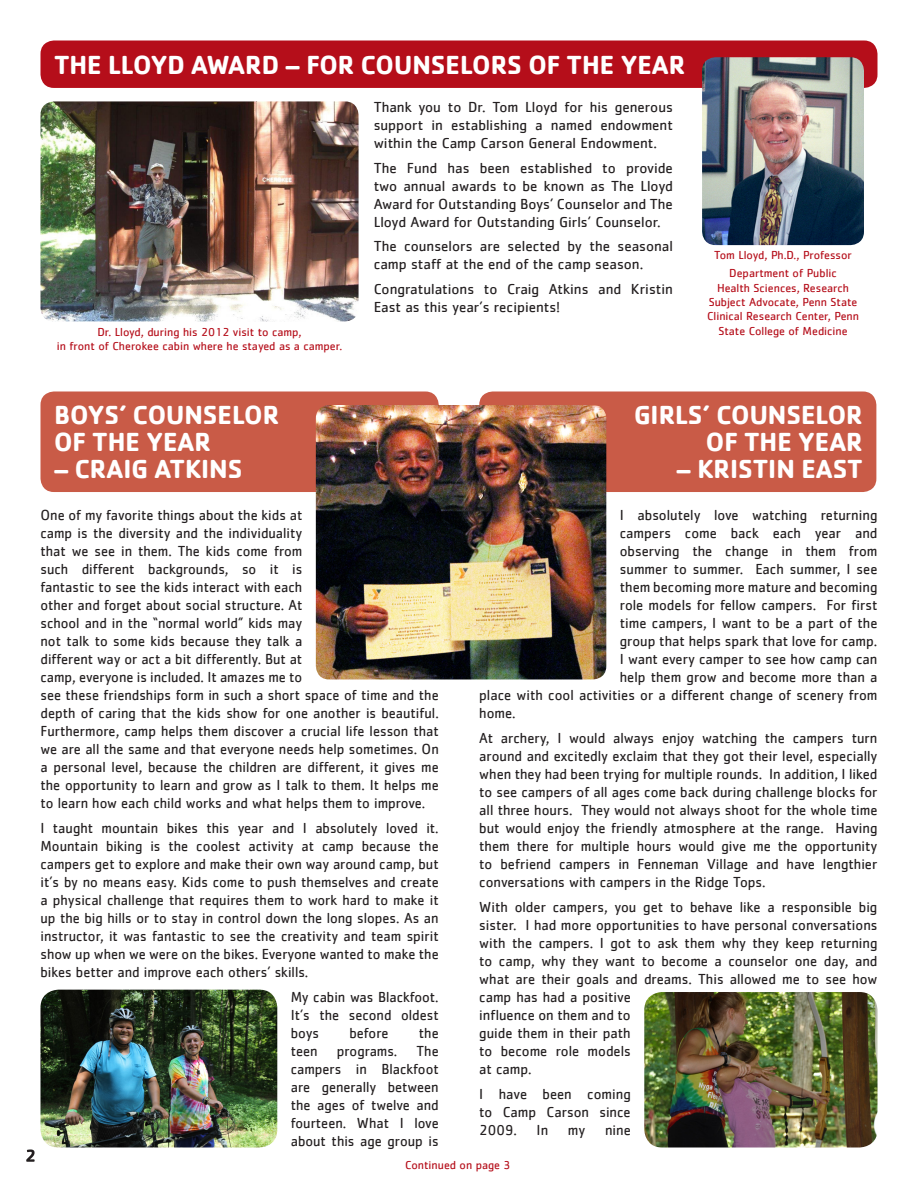
<style>
.page{position:relative;width:918px;height:1188px;background:#fff}
.page>*{position:absolute;margin:0;border:0;box-sizing:border-box;transform-origin:0 0}
.Headers{font:700 27px/27px "Cachet";color:#fff}
.Paragraph{font:15px/18px "Cachet";color:#231f20;text-align:justify}
.Paragraph-2{font:15px/18px "Cachet";color:#231f20;text-align:justify;scale:.96 1}
.Paragraph-3{font:12px/14.4px "Cachet";color:#b50e1a;text-align:center}
</style>
<div class="page">
<div style="left:40px;top:40px;width:838px;height:48px;background:#b50e1a;border-radius:14px"></div>
<div style="left:40px;top:392px;width:399px;height:100px;background:#c95b47;border-radius:14px"></div>
<div style="left:479px;top:392px;width:397px;height:100px;background:#c95b47;border-radius:14px"></div>
<img style="left:40px;top:101px;width:319px;height:220px">
<img style="left:702px;top:57px;width:162px;height:188px">
<img style="left:316px;top:405px;width:290px;height:274px">
<img style="left:40px;top:990px;width:237px;height:157px">
<img style="left:644px;top:992px;width:234px;height:156px">
<svg style="left:26px;top:1149px;width:9px;height:13px"></svg>
<p class="Headers" style="left:54px;top:50px;width:633px">THE LLOYD AWARD – FOR COUNSELORS OF THE YEAR</p>
<p class="Paragraph-3" style="left:57px;top:324px;width:287px">Dr. Lloyd, during his 2012 visit to camp,<br>in front of Cherokee cabin where he stayed as a camper.</p>
<p class="Paragraph" style="left:374px;top:98px;width:301px">Thank you to Dr. Tom Lloyd for his generous support in establishing a named endowment within the Camp Carson General Endowment.</p>
<p class="Paragraph" style="left:374px;top:158px;width:301px">The Fund has been established to provide two annual awards to be known as The Lloyd Award for Outstanding Boys’ Counselor and The Lloyd Award for Outstanding Girls’ Counselor.</p>
<p class="Paragraph" style="left:374px;top:237px;width:301px">The counselors are selected by the seasonal camp staff at the end of the camp season.</p>
<p class="Paragraph" style="left:374px;top:280px;width:301px">Congratulations to Craig Atkins and Kristin<br>East as this year’s recipients!</p>
<p class="Paragraph-3" style="left:714px;top:248px;width:139px">Tom Lloyd, Ph.D., Professor</p>
<p class="Paragraph-3" style="left:707px;top:266px;width:154px">Department of Public<br>Health Sciences, Research<br>Subject Advocate, Penn State<br>Clinical Research Center, Penn<br>State College of Medicine</p>
<p class="Headers" style="left:54px;top:401px;width:227px">BOYS’ COUNSELOR<br>OF THE YEAR</p>
<p class="Headers" style="left:54px;top:455px;width:190px">– CRAIG ATKINS</p>
<p class="Paragraph-2" style="left:40px;top:506px;width:416px;text-align:left">One of my favorite things about the kids at<br>camp is the diversity and the individuality<br>that we see in them. The kids come from<br>such different backgrounds, so it is<br>fantastic to see the kids interact with each<br>other and forget about social structure. At<br>school and in the “normal world” kids may<br>not talk to some kids because they talk a<br>different way or act a bit differently. But at<br>camp, everyone is included. It amazes me to<br>see these friendships form in such a short space of time and the depth of caring that the kids show for one another is beautiful.<br>Furthermore, camp helps them discover a crucial life lesson that we are all the same and that everyone needs help sometimes. On a personal level, because the children are different, it gives me the opportunity to learn and grow as I talk to them. It helps me to learn how each child works and what helps them to improve.</p>
<p class="Paragraph-2" style="left:40px;top:819px;width:416px">I taught mountain bikes this year and I absolutely loved it.<br>Mountain biking is the coolest activity at camp because the campers get to explore and make their own way around camp, but it’s by no means easy. Kids come to push themselves and create a physical challenge that requires them to work hard to make it up the big hills or to stay in control down the long slopes. As an instructor, it was fantastic to see the creativity and team spirit show up when we were on the bikes. Everyone wanted to make the bikes better and improve each others’ skills.</p>
<p class="Paragraph-2" style="left:291px;top:988px;width:156px">My cabin was Blackfoot.<br>It’s the second oldest boys</p>
<p class="Paragraph-2" style="left:349px;top:1024px;width:42px">before</p>
<p class="Paragraph-2" style="left:419px;top:1024px;width:22px">the</p>
<p class="Paragraph-2" style="left:291px;top:1042px;width:156px;text-indent:126px">The campers in Blackfoot are generally between the ages of twelve and fourteen. What I love about this age group is</p>
<p class="Paragraph-2" style="left:291px;top:1042px;width:30px">teen</p>
<p class="Paragraph-2" style="left:337px;top:1042px;width:65px">programs.</p>
<p class="Headers" style="left:634px;top:401px;width:230px;text-align:right">GIRLS’ COUNSELOR<br>OF THE YEAR</p>
<p class="Headers" style="left:676px;top:455px;width:188px">– KRISTIN EAST</p>
<p class="Paragraph" style="left:620px;top:506px;width:259px">I absolutely love watching returning</p>
<p class="Paragraph" style="left:620px;top:524px;width:259px">campers come back each year and</p>
<p class="Paragraph" style="left:620px;top:542px;width:259px">observing the change in them from</p>
<p class="Paragraph" style="left:620px;top:560px;width:259px">summer to summer. Each summer, I see</p>
<p class="Paragraph" style="left:620px;top:578px;width:259px">them becoming more mature and becoming</p>
<p class="Paragraph" style="left:620px;top:596px;width:259px">role models for fellow campers. For first</p>
<p class="Paragraph" style="left:620px;top:614px;width:259px">time campers, I want to be a part of the</p>
<p class="Paragraph" style="left:620px;top:632px;width:259px">group that helps spark that love for camp.</p>
<p class="Paragraph" style="left:620px;top:650px;width:259px">I want every camper to see how camp can</p>
<p class="Paragraph" style="left:620px;top:668px;width:259px">help them grow and become more than a</p>
<p class="Paragraph" style="left:479px;top:686px;width:400px">place with cool activities or a different change of scenery from</p>
<p class="Paragraph" style="left:479px;top:704px;width:38px">home.</p>
<p class="Paragraph" style="left:479px;top:729px;width:400px">At archery, I would always enjoy watching the campers turn around and excitedly exclaim that they got their level, especially when they had been trying for multiple rounds. In addition, I liked to see campers of all ages come back during challenge blocks for all three hours. They would not always shoot for the whole time but would enjoy the friendly atmosphere at the range. Having them there for multiple hours would give me the opportunity to befriend campers in Fenneman Village and have lengthier conversations with campers in the Ridge Tops.</p>
<p class="Paragraph" style="left:479px;top:898px;width:400px;text-align:left">With older campers, you get to behave like a responsible big sister. I had more opportunities to have personal conversations with the campers. I got to ask them why they keep returning to camp, why they want to become a counselor one day, and what are their goals and dreams. This allowed me to see how camp has had a positive<br>influence on them and to<br>guide them in their path<br>to become role models<br>at camp.</p>
<p class="Paragraph" style="left:479px;top:1084px;width:153px">I have been coming to Camp Carson since 2009.</p>
<p class="Paragraph" style="left:537px;top:1120px;width:13px">In</p>
<p class="Paragraph" style="left:568px;top:1120px;width:19px">my</p>
<p class="Paragraph" style="left:605px;top:1120px;width:27px">nine</p>
<p class="Paragraph-3" style="left:405px;top:1157px;width:107px">Continued on page 3</p>
</div>
